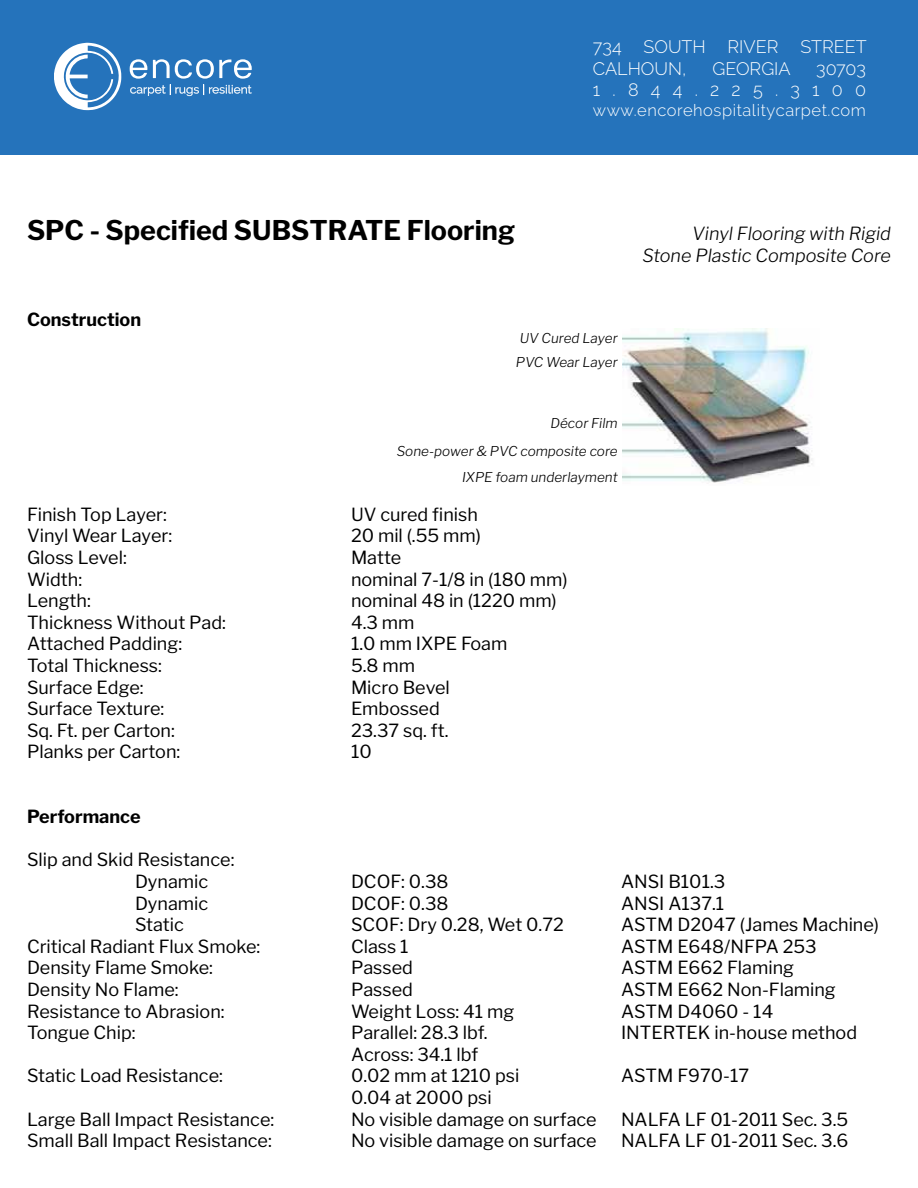
<style>
.page{position:relative;width:918px;height:1188px;background:#fff}
.page>*{position:absolute;margin:0;border:0;box-sizing:border-box;transform-origin:0 0}
.t1{font:700 27px "Libre Franklin";color:#000}
.t2{font:18px/21.6px "Libre Franklin";color:#000}
.t3{font:italic 300 18px/21.6px "Libre Franklin";color:#000;text-align:right}
.t4{font:300 18px/21.6px "Raleway";color:#fff}
.t5{font:700 18px "Libre Franklin";color:#000}
.t6{font:300 18px/21.6px "Raleway";letter-spacing:.68em;color:#fff;text-align:right}
.t7{font:300 16.5px "Raleway";letter-spacing:.035em;color:#fff}
.t8{font:italic 300 13.5px/27px "Libre Franklin";color:#000}
</style>
<div class="page">
<div style="left:0;top:0;width:918px;height:154px;background:#2573bb"></div>
<svg style="left:130px;top:59px;width:122px;height:37px"></svg>
<svg style="left:54px;top:43px;width:67px;height:67px"></svg>
<img style="left:622px;top:328px;width:191px;height:155px">
<p class="t4" style="left:593px;top:36px;width:275px">734 SOUTH RIVER STREET<br>CALHOUN,</p>
<p class="t4" style="left:712px;top:57px;width:80px">GEORGIA</p>
<p class="t6" style="left:593px;top:57px;width:275px">30703<br>1.844.225.3100</p>
<p class="t7" style="left:593px;top:100px;width:275px">www.encorehospitalitycarpet.com</p>
<h1 class="t1" style="left:27px;top:214px;width:490px">SPC - Specified SUBSTRATE Flooring</h1>
<p class="t3" style="left:643px;top:223px;width:250px">Vinyl Flooring with Rigid<br>Stone Plastic Composite Core</p>
<p class="t5" style="left:27px;top:309px;width:116px">Construction</p>
<p class="t8" style="left:516px;top:326px;width:103px;line-height:23.5px">UV Cured Layer<br>PVC Wear Layer</p>
<p class="t8" style="left:397px;top:410px;width:222px;text-align:right">Décor Film<br>Sone-power &amp; PVC composite core<br>IXPE foam underlayment</p>
<p class="t2" style="left:27px;top:503px;width:141px">Finish Top Layer:</p>
<p class="t2" style="left:351px;top:503px;width:128px">UV cured finish</p>
<p class="t2" style="left:27px;top:525px;width:147px">Vinyl Wear Layer:</p>
<p class="t2" style="left:351px;top:525px;width:131px">20 mil (.55 mm)</p>
<p class="t2" style="left:27px;top:547px;width:101px">Gloss Level:</p>
<p class="t2" style="left:351px;top:547px;width:52px">Matte</p>
<p class="t2" style="left:27px;top:568px;width:57px">Width:</p>
<p class="t2" style="left:351px;top:568px;width:218px">nominal 7-1/8 in (180 mm)</p>
<p class="t2" style="left:27px;top:590px;width:65px">Length:</p>
<p class="t2" style="left:351px;top:590px;width:207px">nominal 48 in (1220 mm)</p>
<p class="t2" style="left:27px;top:611px;width:201px">Thickness Without Pad:</p>
<p class="t2" style="left:351px;top:611px;width:65px">4.3 mm</p>
<p class="t2" style="left:27px;top:633px;width:157px">Attached Padding:</p>
<p class="t2" style="left:351px;top:633px;width:158px">1.0 mm IXPE Foam</p>
<p class="t2" style="left:27px;top:655px;width:136px">Total Thickness:</p>
<p class="t2" style="left:351px;top:655px;width:66px">5.8 mm</p>
<p class="t2" style="left:27px;top:676px;width:118px">Surface Edge:</p>
<p class="t2" style="left:351px;top:676px;width:100px">Micro Bevel</p>
<p class="t2" style="left:27px;top:698px;width:139px">Surface Texture:</p>
<p class="t2" style="left:351px;top:698px;width:90px">Embossed</p>
<p class="t2" style="left:27px;top:719px;width:149px">Sq. Ft. per Carton:</p>
<p class="t2" style="left:351px;top:719px;width:99px">23.37 sq. ft.</p>
<p class="t2" style="left:27px;top:741px;width:155px">Planks per Carton:</p>
<p class="t2" style="left:351px;top:741px;width:22px">10</p>
<p class="t5" style="left:27px;top:806px;width:115px">Performance</p>
<p class="t2" style="left:135px;top:849px;width:101px;text-indent:-108px">Slip and Skid Resistance:<br>Dynamic</p>
<p class="t2" style="left:351px;top:871px;width:99px">DCOF: 0.38</p>
<p class="t2" style="left:621px;top:871px;width:106px">ANSI B101.3</p>
<p class="t2" style="left:135px;top:892px;width:75px">Dynamic</p>
<p class="t2" style="left:351px;top:892px;width:99px">DCOF: 0.38</p>
<p class="t2" style="left:621px;top:892px;width:105px">ANSI A137.1</p>
<p class="t2" style="left:135px;top:914px;width:50px">Static</p>
<p class="t2" style="left:351px;top:914px;width:214px">SCOF: Dry 0.28, Wet 0.72</p>
<p class="t2" style="left:621px;top:914px;width:260px">ASTM D2047 (James Machine)</p>
<p class="t2" style="left:27px;top:935px;width:235px">Critical Radiant Flux Smoke:</p>
<p class="t2" style="left:351px;top:935px;width:59px">Class 1</p>
<p class="t2" style="left:621px;top:935px;width:197px">ASTM E648/NFPA 253</p>
<p class="t2" style="left:27px;top:957px;width:187px">Density Flame Smoke:</p>
<p class="t2" style="left:351px;top:957px;width:63px">Passed</p>
<p class="t2" style="left:621px;top:957px;width:175px">ASTM E662 Flaming</p>
<p class="t2" style="left:27px;top:979px;width:153px">Density No Flame:</p>
<p class="t2" style="left:351px;top:979px;width:63px">Passed</p>
<p class="t2" style="left:621px;top:979px;width:216px">ASTM E662 Non-Flaming</p>
<p class="t2" style="left:27px;top:1000px;width:199px">Resistance to Abrasion:</p>
<p class="t2" style="left:351px;top:1000px;width:165px">Weight Loss: 41 mg</p>
<p class="t2" style="left:621px;top:1000px;width:154px">ASTM D4060 - 14</p>
<p class="t2" style="left:27px;top:1022px;width:110px">Tongue Chip:</p>
<p class="t2" style="left:351px;top:1022px;width:138px">Parallel: 28.3 lbf.</p>
<p class="t2" style="left:621px;top:1022px;width:238px">INTERTEK in-house method</p>
<p class="t2" style="left:351px;top:1043px;width:129px">Across: 34.1 lbf</p>
<p class="t2" style="left:27px;top:1065px;width:197px">Static Load Resistance:</p>
<p class="t2" style="left:351px;top:1065px;width:170px">0.02 mm at 1210 psi</p>
<p class="t2" style="left:621px;top:1065px;width:130px">ASTM F970-17</p>
<p class="t2" style="left:351px;top:1087px;width:142px">0.04 at 2000 psi</p>
<p class="t2" style="left:27px;top:1108px;width:249px">Large Ball Impact Resistance:</p>
<p class="t2" style="left:351px;top:1108px;width:247px">No visible damage on surface</p>
<p class="t2" style="left:621px;top:1108px;width:229px">NALFA LF 01-2011 Sec. 3.5</p>
<p class="t2" style="left:27px;top:1130px;width:246px">Small Ball Impact Resistance:</p>
<p class="t2" style="left:351px;top:1130px;width:247px">No visible damage on surface</p>
<p class="t2" style="left:621px;top:1130px;width:229px">NALFA LF 01-2011 Sec. 3.6</p>
</div>
